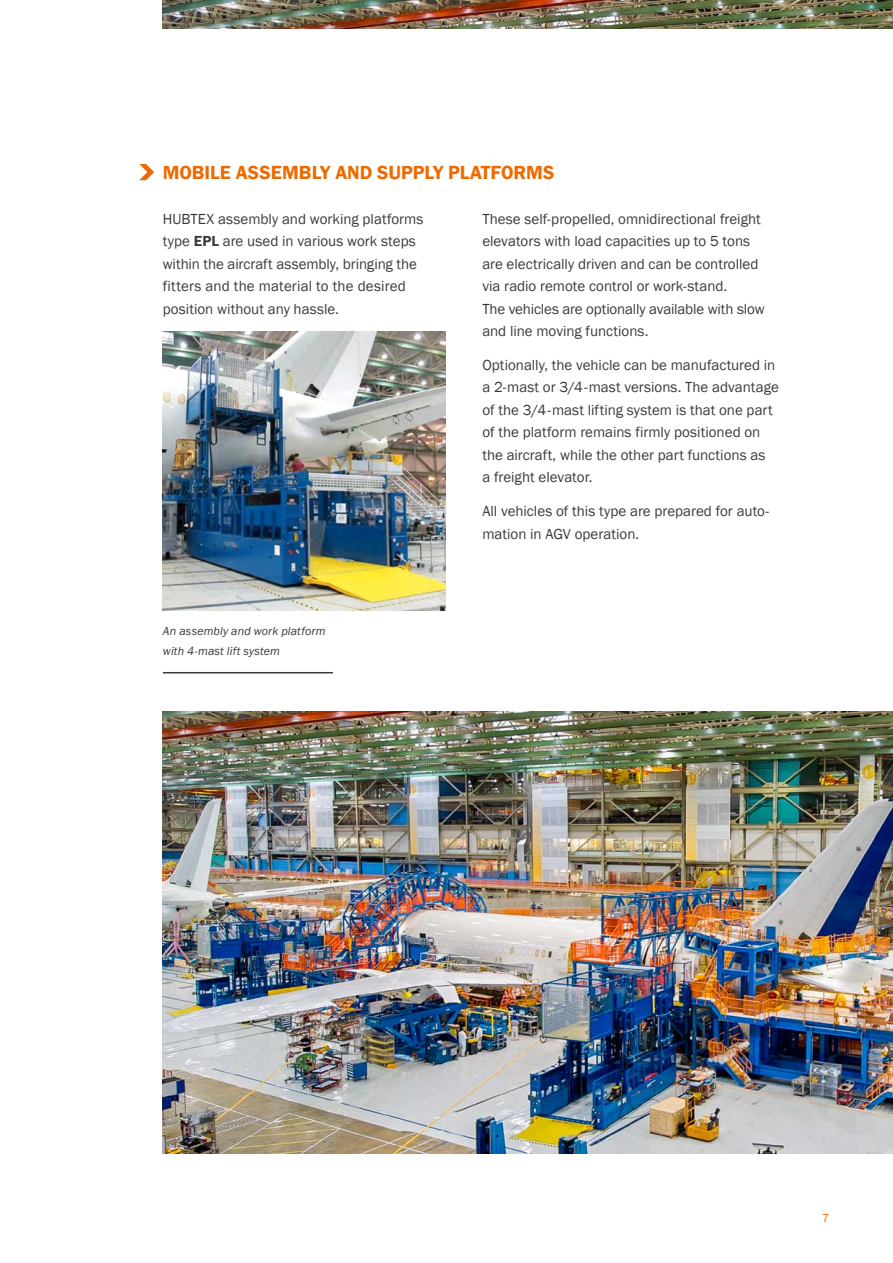
<style>
.page{position:relative;width:893px;height:1263px;background:#fff}
.page>*{position:absolute;margin:0;border:0;box-sizing:border-box;transform-origin:0 0}
.t1{font:600 19.5px "Franklin Gothic";color:#ed6a00}
.t2{font:15px/22.5px "Franklin Gothic";color:#3b3b3a}
.t3{font:italic 12px/19.5px "Franklin Gothic";letter-spacing:.01em;color:#3b3b3a}
.t4{font:12px "Franklin Gothic";color:#ed6a00}
.s1{font-weight:600}
</style>
<div class="page">
<img style="left:163px;top:712px;width:730px;height:441px">
<img style="left:163px;top:0;width:730px;height:28px">
<svg style="left:139px;top:164px;width:15px;height:16px"></svg>
<hr style="left:163px;top:672px;width:170px;height:1px;background:#3b3b3a">
<img style="left:163px;top:332px;width:283px;height:278px">
<h1 class="t1" style="left:163px;top:160px;width:393px">MOBILE ASSEMBLY AND SUPPLY PLATFORMS</h1>
<p class="t2" style="left:163px;top:208px;width:262px">HUBTEX assembly and working platforms type <span class="s1">EPL</span> are used in various work steps within the aircraft assembly, bringing the fitters and the material to the desired position without any hassle.</p>
<p class="t2" style="left:482px;top:208px;width:284px">These self-propelled, omnidirectional freight elevators with load capacities up to 5 tons are electrically driven and can be controlled via radio remote control or work-stand.<br>The vehicles are optionally available with slow and line moving functions.</p>
<p class="t2" style="left:482px;top:354px;width:298px">Optionally, the vehicle can be manufactured in a 2-mast or 3/4-mast versions. The advantage of the 3/4-mast lifting system is that one part of the platform remains firmly positioned on the aircraft, while the other part functions as<br>a freight elevator.</p>
<p class="t2" style="left:482px;top:500px;width:289px">All vehicles of this type are prepared for auto&shy;mation in AGV operation.</p>
<p class="t3" style="left:163px;top:622px;width:164px">An assembly and work platform with 4-mast lift system</p>
<p class="t4" style="left:822px;top:1211px;width:9px">7</p>
</div>
